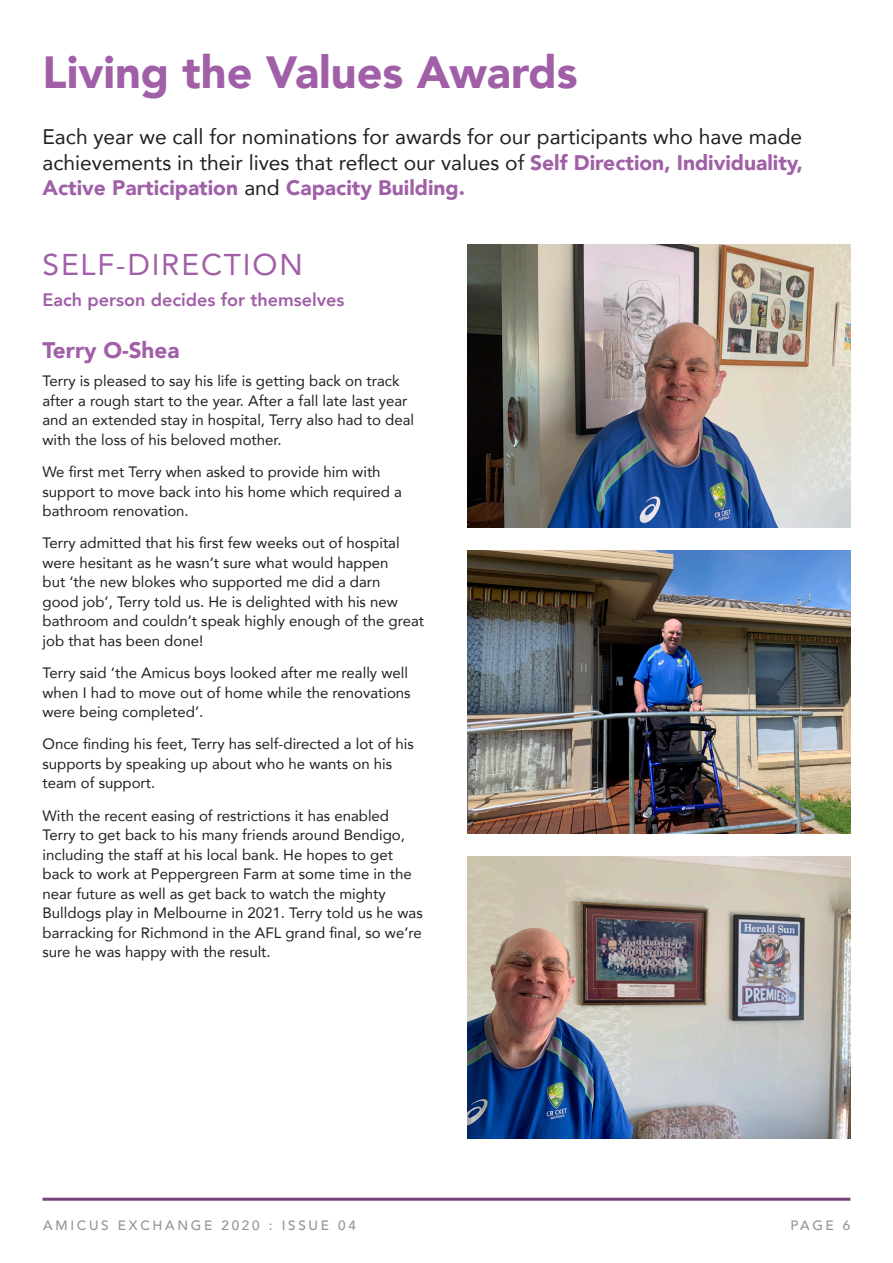
<style>
.page{position:relative;width:893px;height:1263px;background:#fff}
.page>*{position:absolute;margin:0;border:0;box-sizing:border-box;transform-origin:0 0}
.t1{font:900 45px "Avenir";color:#a05fa7}
.t2{font:30px "Avenir";letter-spacing:.06em;color:#a05fa7}
.t3{font:900 22.5px "Avenir";color:#a05fa7}
.Body_Text{font:21px/25.2px "Avenir";color:#231f20;text-align:justify}
.t4{font:800 18px "Avenir";color:#a05fa7}
.t5{font:15px/19.5px "Avenir";color:#231f20}
.t6{font:500 13.5px "Avenir";letter-spacing:.2em;color:#939598}
.s1{font-weight:900;color:#a060a7}
</style>
<div class="page">
<hr style="left:43px;top:1198px;width:807px;height:3px;background:#77437b">
<img style="left:468px;top:244px;width:382px;height:283px">
<img style="left:468px;top:550px;width:382px;height:283px">
<img style="left:468px;top:856px;width:382px;height:283px">
<p class="t1" style="left:43px;top:33px;width:537px">Living the Values Awards</p>
<p class="Body_Text" style="left:43px;top:124px;width:762px">Each year we call for nominations for awards for our participants who have made achievements in their lives that reflect our values of <span class="s1">Self Direction, Individuality, Active Participation</span> and <span class="s1">Capacity Building.</span></p>
<p class="t2" style="left:43px;top:240px;width:262px">SELF-DIRECTION</p>
<p class="t4" style="left:43px;top:285px;width:303px">Each person decides for themselves</p>
<p class="t3" style="left:43px;top:331px;width:139px">Terry O-Shea</p>
<p class="t5" style="left:43px;top:371px;width:373px">Terry is pleased to say his life is getting back on track after a rough start to the year. After a fall late last year and an extended stay in hospital, Terry also had to deal with the loss of his beloved mother.</p>
<p class="t5" style="left:43px;top:462px;width:361px">We first met Terry when asked to provide him with support to move back into his home which required a bathroom renovation.</p>
<p class="t5" style="left:43px;top:533px;width:383px">Terry admitted that his first few weeks out of hospital were hesitant as he wasn’t sure what would happen<br>but ‘the new blokes who supported me did a darn<br>good job’, Terry told us. He is delighted with his new bathroom and couldn’t speak highly enough of the great job that has been done!</p>
<p class="t5" style="left:43px;top:663px;width:370px">Terry said ‘the Amicus boys looked after me really well when I had to move out of home while the renovations were being completed’.</p>
<p class="t5" style="left:43px;top:734px;width:373px">Once finding his feet, Terry has self-directed a lot of his supports by speaking up about who he wants on his team of support.</p>
<p class="t5" style="left:43px;top:805px;width:382px">With the recent easing of restrictions it has enabled Terry to get back to his many friends around Bendigo, including the staff at his local bank. He hopes to get back to work at Peppergreen Farm at some time in the near future as well as get back to watch the mighty Bulldogs play in Melbourne in 2021. Terry told us he was barracking for Richmond in the AFL grand final, so we’re sure he was happy with the result.</p>
<p class="t6" style="left:43px;top:1213px;width:314px">AMICUS EXCHANGE 2020 : ISSUE 04</p>
<p class="t6" style="left:790px;top:1213px;width:62px">PAGE 6</p>
</div>
